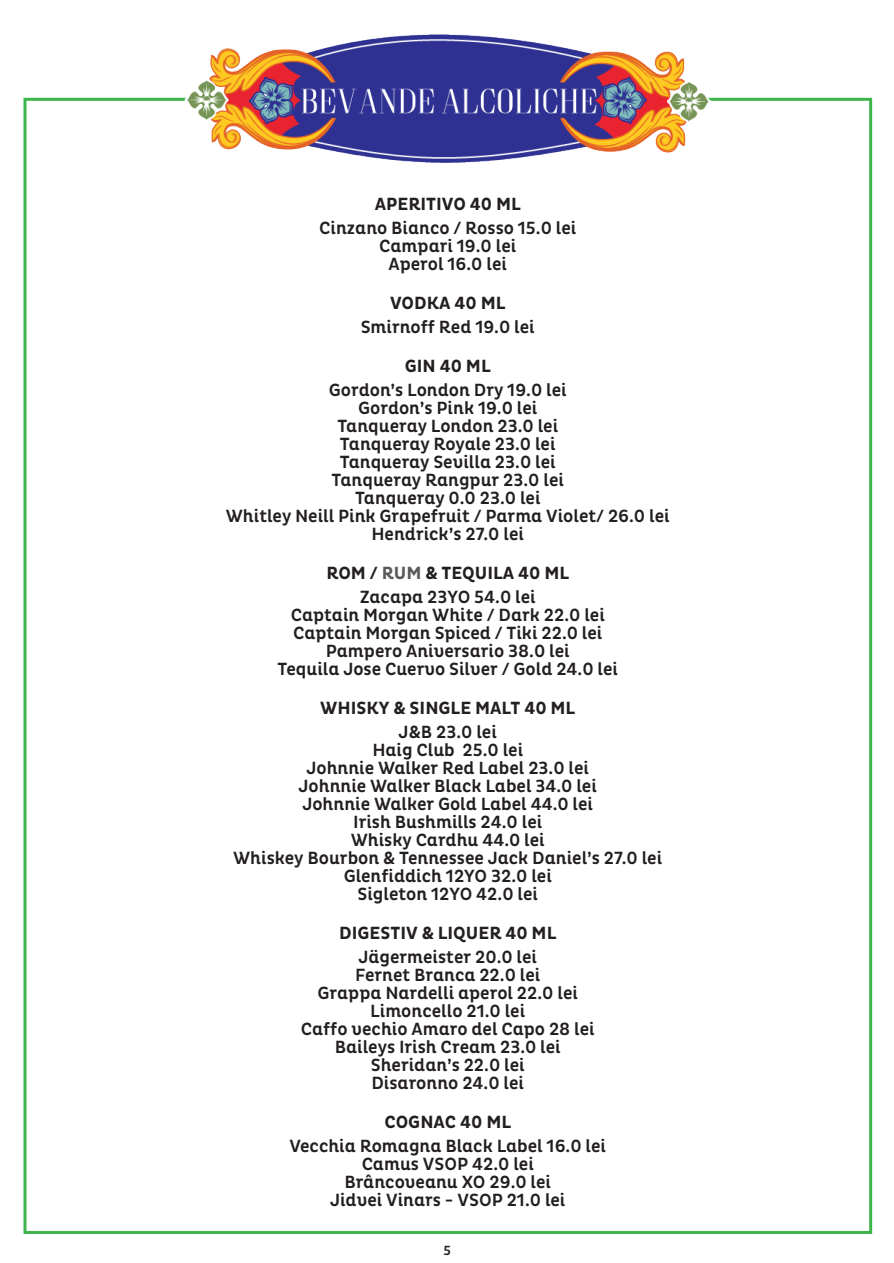
<style>
.page{position:relative;width:894px;height:1263px;background:#fff}
.page>*{position:absolute;margin:0;border:0;box-sizing:border-box;transform-origin:0 0}
.t1{font:500 18px/18px "Pluto Cond";color:#231f20;text-align:center}
.t2{font:700 18px "Pluto Cond";color:#231f20}
.t3{font:500 13.5px "Pluto Cond";color:#231f20}
.s1{font-weight:700}
.s2{font-weight:700;color:#58595b}
</style>
<div class="page">
<img style="left:184px;top:35px;width:526px;height:127px">
<p class="t2" style="left:374px;top:193px;width:148px">APERITIVO 40 ML</p>
<p class="t1" style="left:319px;top:219px;width:259px">Cinzano Bianco / Rosso 15.0 lei<br>Campari 19.0 lei<br>Aperol 16.0 lei</p>
<p class="t2" style="left:390px;top:292px;width:117px">VODKA 40 ML</p>
<p class="t1" style="left:361px;top:318px;width:175px">Smirnoff Red 19.0 lei</p>
<p class="t2" style="left:405px;top:355px;width:87px">GIN 40 ML</p>
<p class="t1" style="left:226px;top:381px;width:445px">Gordon’s London Dry 19.0 lei<br>Gordon’s Pink 19.0 lei<br>Tanqueray London 23.0 lei<br>Tanqueray Royale 23.0 lei<br>Tanqueray Sevilla 23.0 lei<br>Tanqueray Rangpur 23.0 lei<br>Tanqueray 0.0 23.0 lei<br>Whitley Neill Pink Grapefruit / Parma Violet/ 26.0 lei<br>Hendrick’s 27.0 lei</p>
<p class="t1" style="left:326px;top:561px;width:244px;line-height:24px"><span class="s1">ROM /</span> <span class="s2">RUM</span> <span class="s1">&amp; TEQUILA 40 ML<br></span>Zacapa 23YO 54.0 lei</p>
<p class="t1" style="left:277px;top:606px;width:342px">Captain Morgan White / Dark 22.0 lei Captain Morgan Spiced / Tiki 22.0 lei Pampero Aniversario 38.0 lei<br>Tequila Jose Cuervo Silver / Gold 24.0 lei</p>
<p class="t2" style="left:320px;top:697px;width:256px">WHISKY &amp; SINGLE MALT 40 ML</p>
<p class="t1" style="left:233px;top:723px;width:430px">J&amp;B 23.0 lei<br>Haig Club 25.0 lei<br>Johnnie Walker Red Label 23.0 lei<br>Johnnie Walker Black Label 34.0 lei<br>Johnnie Walker Gold Label 44.0 lei<br>Irish Bushmills 24.0 lei<br>Whisky Cardhu 44.0 lei<br>Whiskey Bourbon &amp; Tennessee Jack Daniel’s 27.0 lei<br>Glenfiddich 12YO 32.0 lei<br>Sigleton 12YO 42.0 lei</p>
<p class="t2" style="left:339px;top:922px;width:219px">DIGESTIV &amp; LIQUER 40 ML</p>
<p class="t1" style="left:301px;top:948px;width:295px">Jägermeister 20.0 lei<br>Fernet Branca 22.0 lei<br>Grappa Nardelli aperol 22.0 lei<br>Limoncello 21.0 lei<br>Caffo vechio Amaro del Capo 28 lei<br>Baileys Irish Cream 23.0 lei<br>Sheridan’s 22.0 lei<br>Disaronno 24.0 lei</p>
<p class="t2" style="left:384px;top:1111px;width:128px">COGNAC 40 ML</p>
<p class="t1" style="left:289px;top:1137px;width:318px">Vecchia Romagna Black Label 16.0 lei<br>Camus VSOP 42.0 lei<br>Brâncoveanu XO 29.0 lei<br>Jidvei Vinars - VSOP 21.0 lei</p>
<p class="t3" style="left:443px;top:1243px;width:9px">5</p>
</div>
